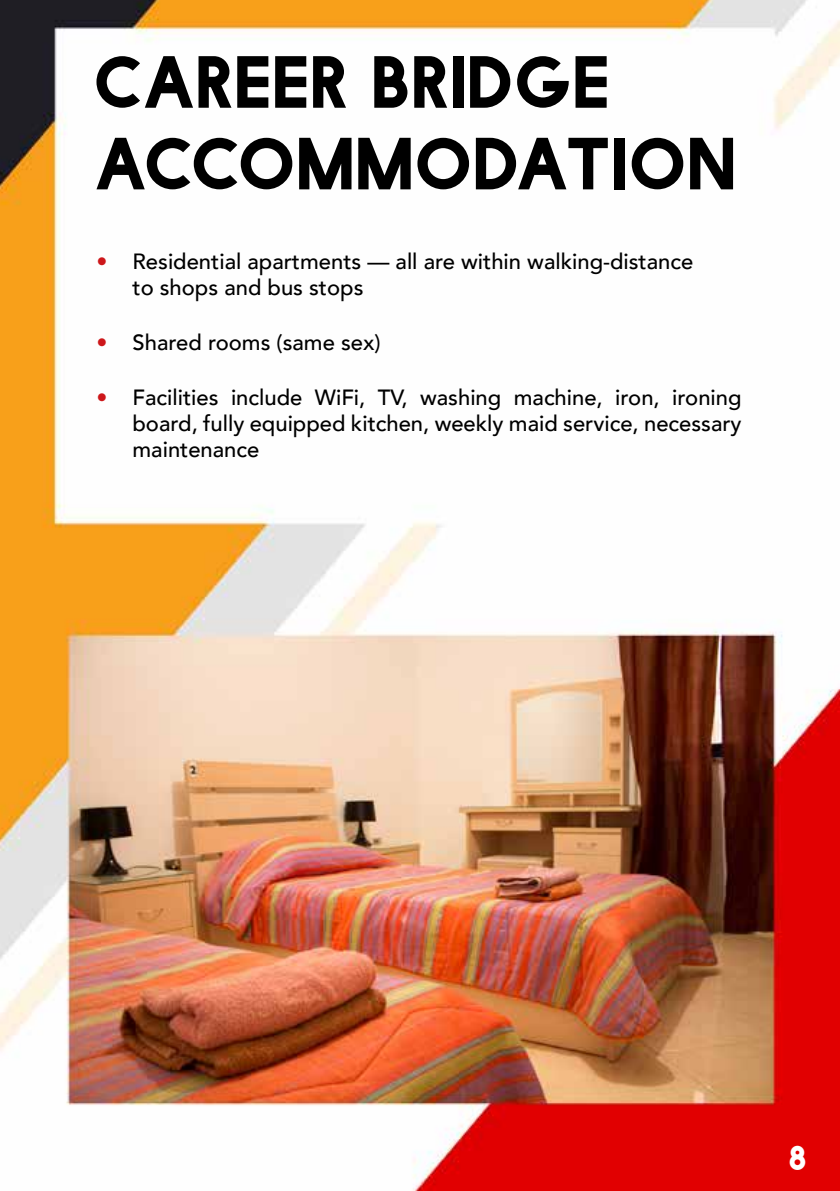
<style>
.page{position:relative;width:840px;height:1191px;background:#fff}
.page>*{position:absolute;margin:0;border:0;box-sizing:border-box;transform-origin:0 0}
.t1{font:68px/81.6px "Facile Sans";letter-spacing:.03em;color:#000}
.t2{font:32px "Facile Sans";color:#fff}
.t3{font:500 22px/26.4px "Avenir";color:#000}
.s1{color:#cd171a}
</style>
<div class="page">
<img style="left:0;top:0;width:839px;height:1191px">
<h1 class="t1" style="left:96px;top:39px;width:642px">CAREER BRIDGE<br>ACCOMMODATION</h1>
<p class="t3" style="left:132px;top:246px;width:562px;text-indent:-36px"><span class="s1">•</span> Residential apartments — all are within walking-distance to shops and bus stops</p>
<p class="t3" style="left:96px;top:328px;width:285px"><span class="s1">•</span> Shared rooms (same sex)</p>
<p class="t3" style="left:132px;top:382px;width:610px;text-align:justify;text-indent:-36px"><span class="s1">•</span> Facilities include WiFi, TV, washing machine, iron, ironing board, fully equipped kitchen, weekly maid service, necessary maintenance</p>
<h2 class="t2" style="left:789px;top:1139px;width:19px">8</h2>
</div>
